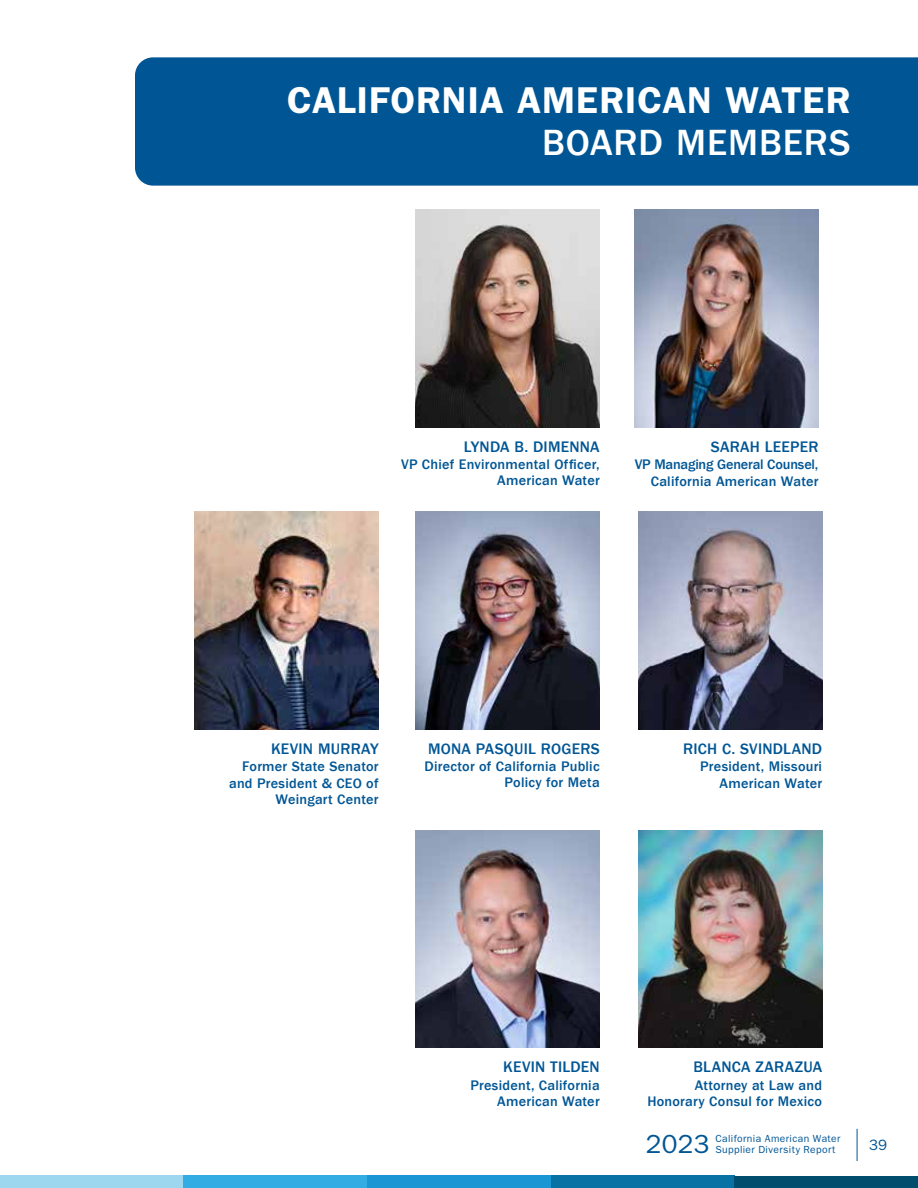
<style>
.page{position:relative;width:918px;height:1188px;background:#fff}
.page>*{position:absolute;margin:0;border:0;box-sizing:border-box;transform-origin:0 0}
.t1{font:600 37.5px "ITC Franklin Gothic Std";letter-spacing:.025em;color:#fff}
.t2{font:500 37.5px "Franklin Gothic LT";letter-spacing:.025em;color:#fff}
.t3{font:26.25px "ITC Franklin Gothic Std";color:#005695}
.t4{font:500 15.75px "Franklin Gothic LT";letter-spacing:.015em;color:#005695}
.t5{font:15px "ITC Franklin Gothic Std";color:#005695}
.t6{font:500 14.25px/16.5px "Franklin Gothic LT";letter-spacing:.015em;color:#005695;text-align:right}
.t7{font:500 14.25px/16.5px "Franklin Gothic LT";letter-spacing:-.005em;color:#005695;text-align:right}
.t8{font:10.35px/11.2px "ITC Franklin Gothic Std";letter-spacing:.04em;color:#005695}
</style>
<div class="page">
<hr style="left:857px;top:1129px;width:1px;height:32px;background:#005695">
<div style="left:367px;top:1176px;width:184px;height:12px;background:#1a96d4"></div>
<div style="left:0;top:1176px;width:184px;height:12px;background:#9cd6ef"></div>
<div style="left:184px;top:1176px;width:183px;height:12px;background:#33ace3"></div>
<div style="left:551px;top:1176px;width:183px;height:12px;background:#0872a4"></div>
<div style="left:734px;top:1176px;width:184px;height:12px;background:#004d6e"></div>
<div style="left:135px;top:57px;width:783px;height:129px;background:#005695"></div>
<img style="left:416px;top:210px;width:184px;height:217px">
<img style="left:635px;top:210px;width:183px;height:217px">
<img style="left:195px;top:512px;width:184px;height:217px">
<img style="left:416px;top:512px;width:184px;height:217px">
<img style="left:638px;top:512px;width:184px;height:217px">
<img style="left:638px;top:830px;width:184px;height:218px">
<img style="left:416px;top:830px;width:184px;height:218px">
<h1 class="t1" style="left:287px;top:78px;width:565px">CALIFORNIA AMERICAN WATER</h1>
<h1 class="t2" style="left:542px;top:122px;width:310px">BOARD MEMBERS</h1>
<p class="t4" style="left:464px;top:438px;width:137px">LYNDA B. DIMENNA</p>
<p class="t6" style="left:401px;top:456px;width:200px">VP Chief Environmental Officer,<br>American Water</p>
<p class="t4" style="left:711px;top:438px;width:109px">SARAH LEEPER</p>
<p class="t7" style="left:635px;top:456px;width:185px">VP Managing General Counsel,<br>California American Water</p>
<p class="t4" style="left:271px;top:740px;width:109px">KEVIN MURRAY</p>
<p class="t6" style="left:229px;top:758px;width:151px">Former State Senator and President &amp; CEO of<br>Weingart Center</p>
<p class="t4" style="left:428px;top:740px;width:173px">MONA PASQUIL ROGERS</p>
<p class="t6" style="left:424px;top:758px;width:177px">Director of California Public<br>Policy for Meta</p>
<p class="t4" style="left:683px;top:740px;width:141px">RICH C. SVINDLAND</p>
<p class="t6" style="left:700px;top:758px;width:124px">President, Missouri<br>American Water</p>
<p class="t4" style="left:503px;top:1058px;width:98px">KEVIN TILDEN</p>
<p class="t6" style="left:470px;top:1077px;width:131px">President, California<br>American Water</p>
<p class="t4" style="left:694px;top:1058px;width:130px">BLANCA ZARAZUA</p>
<p class="t6" style="left:647px;top:1077px;width:176px">Attorney at Law and<br>Honorary Consul for Mexico</p>
<h2 class="t3" style="left:646px;top:1129px;width:65px">2023</h2>
<p class="t5" style="left:869px;top:1136px;width:20px">39</p>
<p class="t8" style="left:715px;top:1133px;width:127px">California American Water<br>Supplier Diversity Report</p>
</div>
